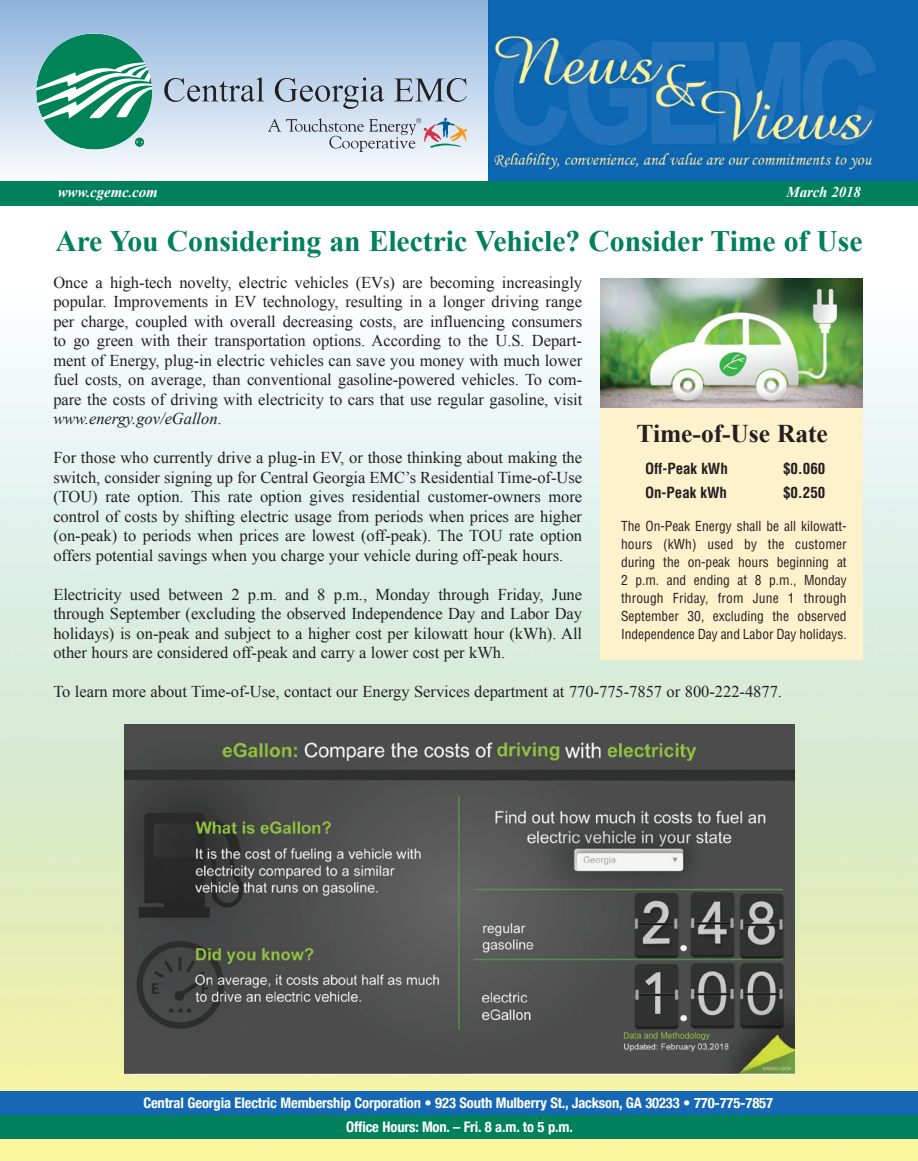
<style>
.page{position:relative;width:918px;height:1161px;background:#fff}
.page>*{position:absolute;margin:0;border:0;box-sizing:border-box;transform-origin:0 0}
.t1{font:700 29.7px "Times New Roman";color:#00805b}
.t2{font:700 25.5px "Times New Roman";color:#231f20}
.t3{font:16.5px/19.5px "Times New Roman";color:#231f20;text-align:justify}
.t4{font:700 condensed 15px "Helvetica LT Std";color:#231f20}
.t5{font:italic 700 15px "Times New Roman";letter-spacing:-.01em;color:#fff}
.t6{font:700 condensed 14.55px "Helvetica Neue";letter-spacing:-.01em;color:#fff}
.t7{font:condensed 13.5px/18px "Helvetica LT Std";color:#231f20;text-align:justify}
.s1{font-style:italic}
</style>
<div class="page">
<img style="left:0;top:0;width:918px;height:1161px">
<div style="left:0;top:0;width:487px;height:181px;background:linear-gradient(to bottom,#8cb2dc,#fcfdfe)"></div>
<img style="left:162px;top:30px;width:320px;height:84px">
<svg style="left:36px;top:34px;width:116px;height:115px"></svg>
<svg style="left:268px;top:118px;width:199px;height:34px;background:#cad0d9"></svg>
<div style="left:0;top:1108px;width:918px;height:30px;background:#00805b"></div>
<div style="left:0;top:1091px;width:918px;height:24px;background:#1768b4"></div>
<img style="left:124px;top:725px;width:671px;height:349px">
<div style="left:0;top:182px;width:918px;height:23px;background:#00805b"></div>
<div style="left:600px;top:278px;width:263px;height:381px;background:#fef2cd"></div>
<img style="left:600px;top:278px;width:263px;height:130px">
<p class="t5" style="left:58px;top:182px;width:102px">www.cgemc.com</p>
<p class="t5" style="left:787px;top:182px;width:76px">March 2018</p>
<h1 class="t1" style="left:55px;top:221px;width:809px">Are You Considering an Electric Vehicle? Consider Time of Use</h1>
<p class="t3" style="left:53px;top:272px;width:530px">Once a high-tech novelty, electric vehicles (EVs) are becoming increasingly popular. Improvements in EV technology, resulting in a longer driving range per charge, coupled with overall decreasing costs, are influencing consumers to go green with their transportation options. According to the U.S. Depart&shy;ment of Energy, plug-in electric vehicles can save you money with much lower fuel costs, on average, than conventional gasoline-powered vehicles. To com&shy;pare the costs of driving with electricity to cars that use regular gasoline, visit <span class="s1">www.energy.gov/eGallon</span>.</p>
<p class="t3" style="left:53px;top:448px;width:530px">For those who currently drive a plug-in EV, or those thinking about making the switch, consider signing up for Central Georgia EMC’s Residential Time-of-Use (TOU) rate option. This rate option gives residential customer-owners more control of costs by shifting electric usage from periods when prices are higher (on-peak) to periods when prices are lowest (off-peak). The TOU rate option offers potential savings when you charge your vehicle during off-peak hours.</p>
<p class="t3" style="left:53px;top:584px;width:530px">Electricity used between 2 p.m. and 8 p.m., Monday through Friday, June through September (excluding the observed Independence Day and Labor Day holidays) is on-peak and subject to a higher cost per kilowatt hour (kWh). All other hours are considered off-peak and carry a lower cost per kWh.</p>
<p class="t3" style="left:53px;top:682px;width:730px">To learn more about Time-of-Use, contact our Energy Services department at 770-775-7857 or 800-222-4877.</p>
<h2 class="t2" style="left:637px;top:416px;width:193px">Time-of-Use Rate</h2>
<p class="t4" style="left:645px;top:459px;width:84px">Off-Peak kWh</p>
<p class="t4" style="left:783px;top:459px;width:44px">$0.060</p>
<p class="t4" style="left:645px;top:483px;width:84px">On-Peak kWh</p>
<p class="t4" style="left:783px;top:483px;width:44px">$0.250</p>
<p class="t7" style="left:621px;top:517px;width:227px">The On-Peak Energy shall be all kilowatt&shy;hours (kWh) used by the customer during the on-peak hours beginning at 2 p.m. and ending at 8 p.m., Monday through Friday, from June 1 through September 30, excluding the observed Independence Day and Labor Day holidays.</p>
<p class="t6" style="left:143px;top:1091px;width:631px">Central Georgia Electric Membership Corporation • 923 South Mulberry St., Jackson, GA 30233 • 770-775-7857</p>
<p class="t6" style="left:346px;top:1114px;width:228px">Office Hours: Mon. – Fri. 8 a.m. to 5 p.m.</p>
</div>
